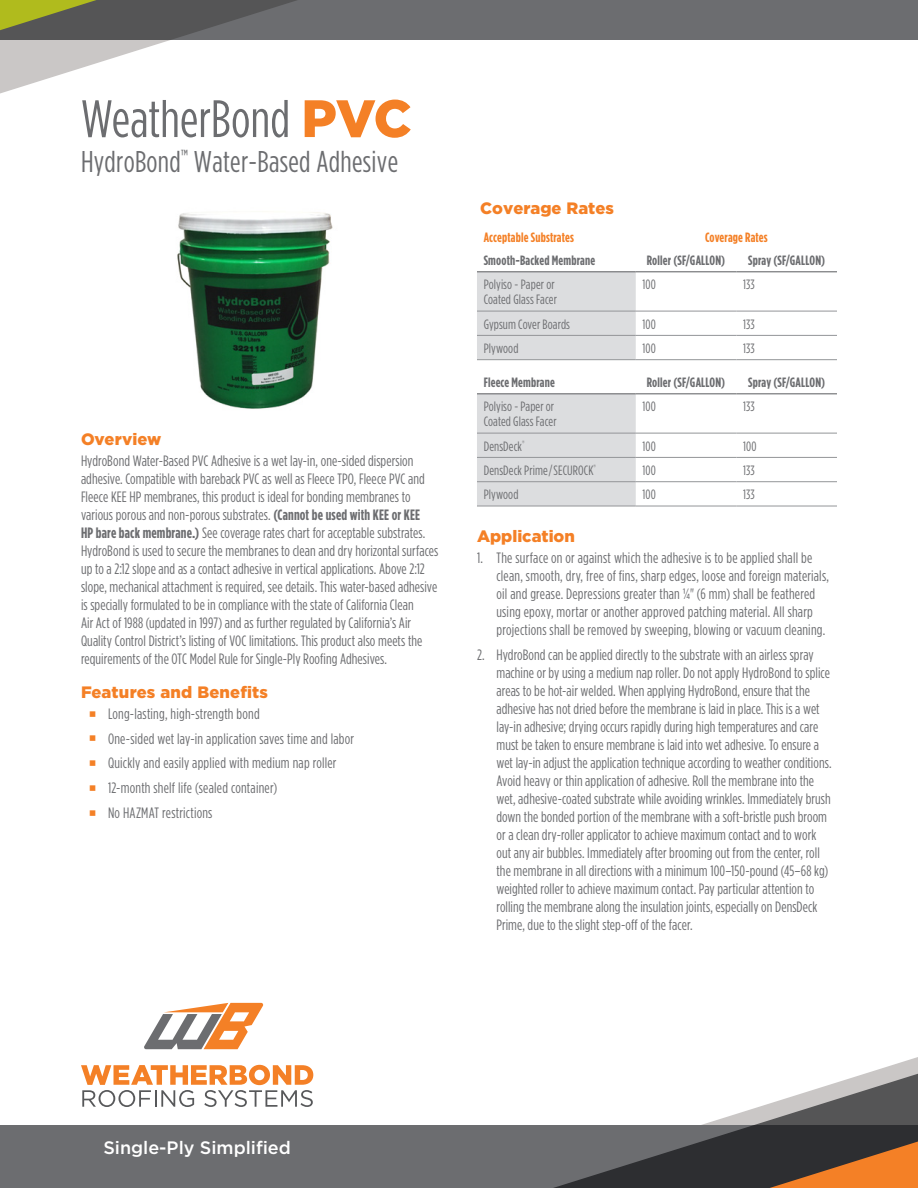
<style>
.page{position:relative;width:918px;height:1188px;background:#fff}
.page>*{position:absolute;margin:0;border:0;box-sizing:border-box;transform-origin:0 0}
.t1{font:52.5px "Gotham Condensed";color:#6c6d70}
.t2{font:30px "Gotham Condensed";letter-spacing:.01em;color:#6c6d70}
.t3{font:500 18px "Gotham";color:#fff}
.t4{font:900 16.5px "Gotham";color:#f48026}
.t5{font:15px/18px "Gotham Condensed";letter-spacing:.005em;color:#6c6d70}
.t6{font:13.5px/15px "Gotham Condensed";letter-spacing:.01em;color:#6c6d70}
.t7{font:700 13.5px "Gotham Condensed";letter-spacing:.015em;color:#6c6d70}
.t8{font:700 13.5px "Gotham Condensed";letter-spacing:.01em;color:#f48026}
.s1{font-family:"Gotham";font-weight:900;color:#f48026}
.s2{font-weight:700}
</style>
<div class="page">
<svg style="left:877px;top:1057px;width:41px;height:13px"></svg>
<div style="left:0;top:1125px;width:918px;height:63px;background:#6c6d70"></div>
<svg style="left:553px;top:1070px;width:365px;height:118px"></svg>
<svg style="left:144px;top:1003px;width:120px;height:46px"></svg>
<svg style="left:81px;top:1065px;width:232px;height:42px"></svg>
<div style="left:0;top:0;width:918px;height:40px;background:#6c6d70"></div>
<svg style="left:770px;top:1142px;width:148px;height:46px;background:#91572b"></svg>
<svg style="left:0;top:0;width:297px;height:94px"></svg>
<img style="left:177px;top:212px;width:156px;height:197px">
<svg style="left:477px;top:272px;width:159px;height:234px;background:#e0e0e2"></svg>
<hr style="left:477px;top:311px;width:159px;height:1px;background:#939598">
<hr style="left:636px;top:311px;width:100px;height:1px;background:#939598">
<hr style="left:736px;top:311px;width:101px;height:1px;background:#939598">
<hr style="left:477px;top:335px;width:159px;height:1px;background:#939598">
<hr style="left:636px;top:335px;width:100px;height:1px;background:#939598">
<hr style="left:736px;top:335px;width:101px;height:1px;background:#939598">
<hr style="left:477px;top:359px;width:159px;height:1px;background:#939598">
<hr style="left:636px;top:359px;width:100px;height:1px;background:#939598">
<hr style="left:736px;top:359px;width:101px;height:1px;background:#939598">
<hr style="left:477px;top:481px;width:159px;height:1px;background:#939598">
<hr style="left:636px;top:481px;width:100px;height:1px;background:#939598">
<hr style="left:736px;top:481px;width:101px;height:1px;background:#939598">
<hr style="left:477px;top:506px;width:159px;height:1px;background:#939598">
<hr style="left:636px;top:506px;width:100px;height:1px;background:#939598">
<hr style="left:736px;top:506px;width:101px;height:1px;background:#939598">
<hr style="left:477px;top:271px;width:159px;height:1px;background:#6c6d70">
<hr style="left:477px;top:393px;width:159px;height:1px;background:#6c6d70">
<hr style="left:636px;top:271px;width:100px;height:1px;background:#6c6d70">
<hr style="left:736px;top:271px;width:101px;height:1px;background:#6c6d70">
<hr style="left:636px;top:393px;width:100px;height:1px;background:#6c6d70">
<hr style="left:736px;top:393px;width:101px;height:1px;background:#6c6d70">
<hr style="left:477px;top:433px;width:159px;height:1px;background:#939598">
<hr style="left:636px;top:433px;width:100px;height:1px;background:#939598">
<hr style="left:736px;top:433px;width:101px;height:1px;background:#939598">
<hr style="left:477px;top:457px;width:159px;height:1px;background:#939598">
<hr style="left:636px;top:457px;width:100px;height:1px;background:#939598">
<hr style="left:736px;top:457px;width:101px;height:1px;background:#939598">
<p class="t1" style="left:81px;top:89px;width:332px">WeatherBond <span class="s1">PVC</span></p>
<p class="t2" style="left:81px;top:144px;width:319px">HydroBond<sup>™</sup> Water-Based Adhesive</p>
<p class="t4" style="left:81px;top:430px;width:82px">Overview</p>
<p class="t5" style="left:81px;top:452px;width:359px">HydroBond Water-Based PVC Adhesive is a wet lay-in, one-sided dispersion adhesive. Compatible with bareback PVC as well as Fleece TPO, Fleece PVC and Fleece KEE HP membranes, this product is ideal for bonding membranes to various porous and non-porous substrates. <span class="s2">(Cannot be used with KEE or KEE<br>HP bare back membrane.)</span> See coverage rates chart for acceptable substrates.<br>HydroBond is used to secure the membranes to clean and dry horizontal surfaces up to a 2:12 slope and as a contact adhesive in vertical applications. Above 2:12 slope, mechanical attachment is required, see details. This water-based adhesive is specially formulated to be in compliance with the state of California Clean<br>Air Act of 1988 (updated in 1997) and as further regulated by California’s Air Quality Control District’s listing of VOC limitations. This product also meets the requirements of the OTC Model Rule for Single-Ply Roofing Adhesives.</p>
<p class="t4" style="left:81px;top:682px;width:189px">Features and Benefits</p>
<p class="t5" style="left:108px;top:705px;width:153px">Long-lasting, high-strength bond</p>
<p class="t5" style="left:108px;top:729px;width:248px">One-sided wet lay-in application saves time and labor</p>
<p class="t5" style="left:108px;top:754px;width:230px">Quickly and easily applied with medium nap roller</p>
<p class="t5" style="left:108px;top:779px;width:171px">12-month shelf life (sealed container)</p>
<p class="t5" style="left:108px;top:804px;width:106px">No HAZMAT restrictions</p>
<p class="t4" style="left:480px;top:199px;width:135px">Coverage Rates</p>
<p class="t8" style="left:484px;top:229px;width:92px">Acceptable Substrates</p>
<p class="t8" style="left:705px;top:229px;width:64px">Coverage Rates</p>
<p class="t7" style="left:484px;top:252px;width:113px">Smooth-Backed Membrane</p>
<p class="t7" style="left:647px;top:252px;width:80px">Roller (SF/GALLON)</p>
<p class="t7" style="left:748px;top:252px;width:79px">Spray (SF/GALLON)</p>
<p class="t6" style="left:484px;top:277px;width:75px">Polyiso - Paper or<br>Coated Glass Facer</p>
<p class="t6" style="left:643px;top:277px;width:15px">100</p>
<p class="t6" style="left:743px;top:277px;width:13px">133</p>
<p class="t6" style="left:484px;top:316px;width:88px">Gypsum Cover Boards</p>
<p class="t6" style="left:643px;top:316px;width:15px">100</p>
<p class="t6" style="left:743px;top:316px;width:13px">133</p>
<p class="t6" style="left:484px;top:341px;width:36px">Plywood</p>
<p class="t6" style="left:643px;top:341px;width:15px">100</p>
<p class="t6" style="left:743px;top:341px;width:13px">133</p>
<p class="t7" style="left:484px;top:374px;width:73px">Fleece Membrane</p>
<p class="t7" style="left:647px;top:374px;width:80px">Roller (SF/GALLON)</p>
<p class="t7" style="left:748px;top:374px;width:79px">Spray (SF/GALLON)</p>
<p class="t6" style="left:484px;top:399px;width:74px">Polyiso - Paper or<br>Coated Glass Facer</p>
<p class="t6" style="left:643px;top:399px;width:15px">100</p>
<p class="t6" style="left:743px;top:399px;width:13px">133</p>
<p class="t6" style="left:484px;top:438px;width:43px">DensDeck<sup>®</sup></p>
<p class="t6" style="left:643px;top:438px;width:15px">100</p>
<p class="t6" style="left:743px;top:438px;width:15px">100</p>
<p class="t6" style="left:484px;top:463px;width:114px">DensDeck Prime/SECUROCK<sup>®</sup></p>
<p class="t6" style="left:643px;top:463px;width:15px">100</p>
<p class="t6" style="left:743px;top:463px;width:13px">133</p>
<p class="t6" style="left:484px;top:487px;width:36px">Plywood</p>
<p class="t6" style="left:643px;top:487px;width:15px">100</p>
<p class="t6" style="left:743px;top:487px;width:13px">133</p>
<p class="t4" style="left:477px;top:527px;width:99px">Application</p>
<p class="t5" style="left:496px;top:549px;width:334px;text-indent:-20px">1. The surface on or against which the adhesive is to be applied shall be clean, smooth, dry, free of fins, sharp edges, loose and foreign materials, oil and grease. Depressions greater than ¼" (6 mm) shall be feathered using epoxy, mortar or another approved patching material. All sharp projections shall be removed by sweeping, blowing or vacuum cleaning.</p>
<p class="t5" style="left:496px;top:646px;width:337px;text-indent:-20px">2. HydroBond can be applied directly to the substrate with an airless spray machine or by using a medium nap roller. Do not apply HydroBond to splice areas to be hot-air welded. When applying HydroBond, ensure that the adhesive has not dried before the membrane is laid in place. This is a wet lay-in adhesive; drying occurs rapidly during high temperatures and care must be taken to ensure membrane is laid into wet adhesive. To ensure a wet lay-in adjust the application technique according to weather conditions.<br>Avoid heavy or thin application of adhesive. Roll the membrane into the wet, adhesive-coated substrate while avoiding wrinkles. Immediately brush down the bonded portion of the membrane with a soft-bristle push broom or a clean dry-roller applicator to achieve maximum contact and to work out any air bubbles. Immediately after brooming out from the center, roll the membrane in all directions with a minimum 100–150-pound (45–68 kg) weighted roller to achieve maximum contact. Pay particular attention to rolling the membrane along the insulation joints, especially on DensDeck Prime, due to the slight step-off of the facer.</p>
<p class="t3" style="left:103px;top:1137px;width:189px">Single-Ply Simplified</p>
</div>
